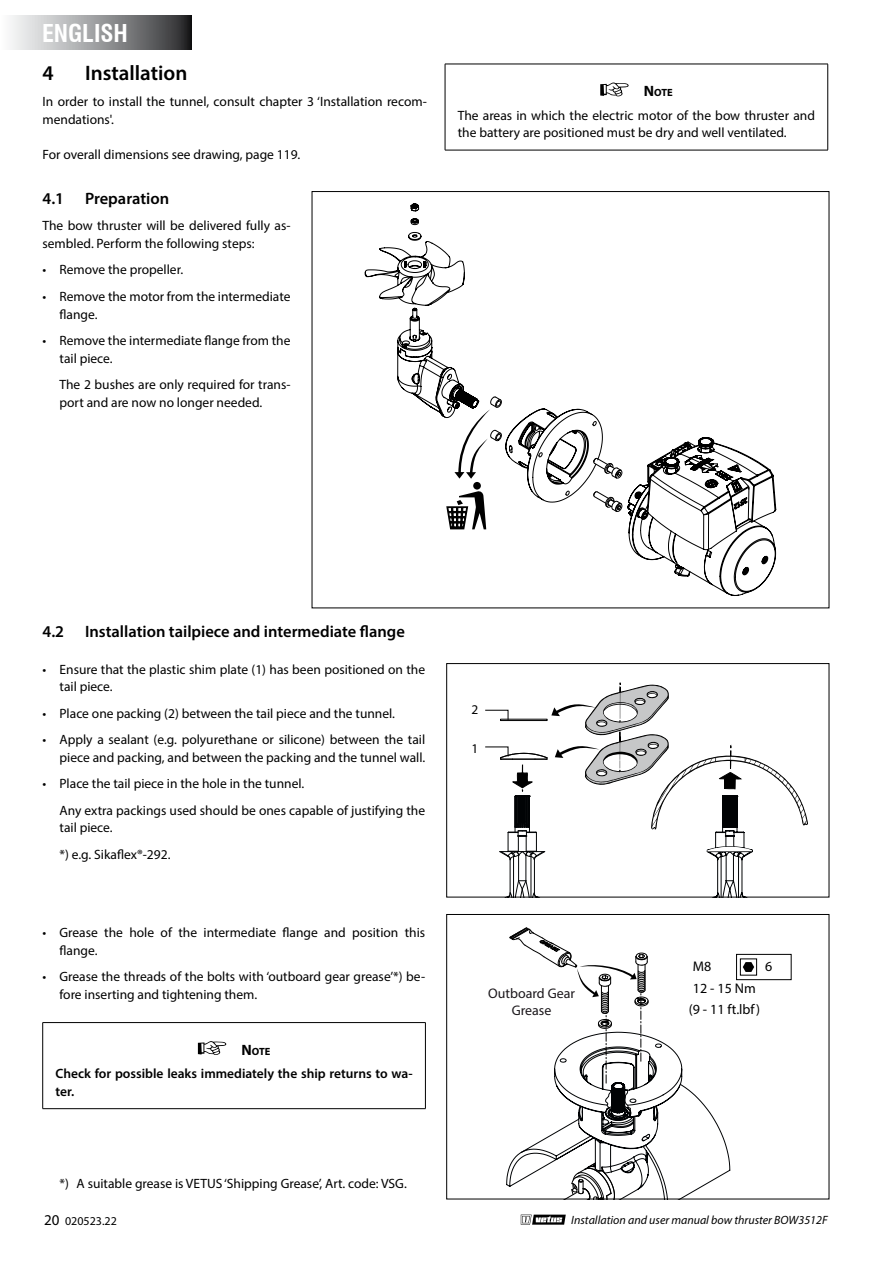
<style>
.page{position:relative;width:893px;height:1263px;background:#fff}
.page>*{position:absolute;margin:0;border:0;box-sizing:border-box;transform-origin:0 0}
.t1{font:700 condensed 24px "Swiss 721 BT";color:#fff}
.t2{font:600 21px "Myriad Pro";color:#000}
.t3{font:600 16.5px "Myriad Pro";color:#000}
.t4{font:13.95px/22.4px "Myriad Pro";color:#000}
.t5{font:13.95px/16.8px "Myriad Pro";color:#1b171b;text-align:center}
.t6{font:13.5px/17.5px "Myriad Pro";color:#000}
.t7{font:600 13.5px/17.5px "Myriad Pro";color:#000}
.t8{font:13.35px "Myriad Pro";color:#000}
.t9{font:italic 12px "Myriad Pro";color:#000}
.t10{font:12px "Myriad Pro";color:#000}
.t11{font:700 10.5px "Myriad Pro";letter-spacing:-.015em;color:#000}
.s1{font-size:15px}
</style>
<div class="page">
<svg style="left:521px;top:1214px;width:45px;height:11px"></svg>
<hr style="left:445px;top:64px;width:383px;height:1px;background:#000">
<hr style="left:445px;top:64px;width:1px;height:86px;background:#000">
<hr style="left:827px;top:64px;width:1px;height:86px;background:#000">
<hr style="left:445px;top:150px;width:383px;height:1px;background:#000">
<svg style="left:600px;top:83px;width:29px;height:13px"></svg>
<hr style="left:43px;top:1022px;width:383px;height:1px;background:#000">
<hr style="left:42px;top:1023px;width:1px;height:85px;background:#000">
<hr style="left:425px;top:1023px;width:1px;height:85px;background:#000">
<hr style="left:43px;top:1108px;width:383px;height:1px;background:#000">
<svg style="left:198px;top:1041px;width:28px;height:14px"></svg>
<svg style="left:743px;top:962px;width:11px;height:10px"></svg>
<div style="left:740px;top:959px;width:17px;height:16px;border:1px solid #000"></div>
<div style="left:736px;top:954px;width:55px;height:26px;border:1px solid #000"></div>
<svg style="left:506px;top:927px;width:225px;height:273px"></svg>
<div style="left:446px;top:914px;width:383px;height:285px;border:1px solid #000"></div>
<svg style="left:485px;top:683px;width:323px;height:215px"></svg>
<div style="left:446px;top:663px;width:383px;height:234px;border:1px solid #000"></div>
<svg style="left:365px;top:203px;width:411px;height:393px"></svg>
<svg style="left:593px;top:491px;width:29px;height:21px"></svg>
<svg style="left:593px;top:458px;width:29px;height:21px"></svg>
<div style="left:473px;top:482px;width:8px;height:8px;background:#000;border-radius:50%"></div>
<svg style="left:446px;top:491px;width:40px;height:38px"></svg>
<svg style="left:454px;top:396px;width:48px;height:83px"></svg>
<svg style="left:11px;top:16px;width:180px;height:34px;background:#939496"></svg>
<h1 class="t1" style="left:42px;top:19px;width:87px">ENGLISH</h1>
<h2 class="t2" style="left:43px;top:59px;width:13px">4</h2>
<h2 class="t2" style="left:85px;top:59px;width:104px">Installation</h2>
<p class="t6" style="left:43px;top:93px;width:386px">In order to install the tunnel, consult chapter 3 ‘Installation recom&shy;mendations'.</p>
<p class="t6" style="left:43px;top:145px;width:259px">For overall dimensions see drawing, page 119.</p>
<p class="t3" style="left:43px;top:188px;width:23px">4.1</p>
<p class="t3" style="left:85px;top:188px;width:86px">Preparation</p>
<p class="t6" style="left:43px;top:217px;width:250px">The bow thruster will be delivered fully as&shy;sembled. Perform the following steps:</p>
<p class="t6" style="left:43px;top:261px;width:142px">• Remove the propeller.</p>
<p class="t6" style="left:60px;top:287px;width:233px;text-indent:-17px">• Remove the motor from the intermediate flange.</p>
<p class="t6" style="left:60px;top:332px;width:232px;text-indent:-17px">• Remove the intermediate flange from the tail piece.</p>
<p class="t6" style="left:60px;top:376px;width:232px">The 2 bushes are only required for trans&shy;port and are now no longer needed.</p>
<p class="t11" style="left:644px;top:86px;width:30px"><span class="s1">N</span> OTE</p>
<p class="t6" style="left:458px;top:106px;width:359px">The areas in which the electric motor of the bow thruster and the battery are positioned must be dry and well ventilated.</p>
<p class="t3" style="left:43px;top:621px;width:23px">4.2</p>
<p class="t3" style="left:85px;top:621px;width:321px">Installation tailpiece and intermediate flange</p>
<p class="t6" style="left:60px;top:660px;width:367px;text-indent:-17px">• Ensure that the plastic shim plate (1) has been positioned on the tail piece.</p>
<p class="t6" style="left:43px;top:704px;width:354px">• Place one packing (2) between the tail piece and the tunnel.</p>
<p class="t6" style="left:43px;top:731px;width:384px;text-align:right">• Apply a sealant (e.g. polyurethane or silicone) between the tail piece and packing, and between the packing and the tunnel wall.</p>
<p class="t6" style="left:60px;top:770px;width:367px;line-height:26.5px;text-indent:-17px">• Place the tail piece in the hole in the tunnel.<br>Any extra packings used should be ones capable of justifying the</p>
<p class="t6" style="left:60px;top:814px;width:112px;line-height:26.5px">tail piece.<br>*) e.g. Sikaflex®-292.</p>
<p class="t6" style="left:60px;top:924px;width:367px;text-indent:-17px">• Grease the hole of the intermediate flange and position this flange.</p>
<p class="t6" style="left:60px;top:968px;width:367px;text-indent:-17px">• Grease the threads of the bolts with ‘outboard gear grease’*) be&shy;fore inserting and tightening them.</p>
<p class="t11" style="left:242px;top:1044px;width:30px"><span class="s1">N</span> OTE</p>
<p class="t7" style="left:55px;top:1065px;width:359px">Check for possible leaks immediately the ship returns to wa&shy;ter.</p>
<p class="t6" style="left:60px;top:1174px;width:349px">*) A suitable grease is VETUS ‘Shipping Grease’, Art. code: VSG.</p>
<p class="t8" style="left:471px;top:701px;width:8px">2</p>
<p class="t8" style="left:471px;top:740px;width:8px">1</p>
<p class="t5" style="left:488px;top:985px;width:88px">Outboard Gear<br>Grease</p>
<p class="t4" style="left:693px;top:955px;width:65px">M8<br>12 - 15 Nm</p>
<p class="t4" style="left:765px;top:955px;width:9px">6</p>
<p class="t4" style="left:689px;top:998px;width:73px">(9 - 11 ft.lbf)</p>
<p class="t10" style="left:44px;top:1213px;width:74px"><span class="s1">20</span> 020523.22</p>
<p class="t9" style="left:571px;top:1212px;width:258px">Installation and user manual bow thruster BOW3512F</p>
</div>
